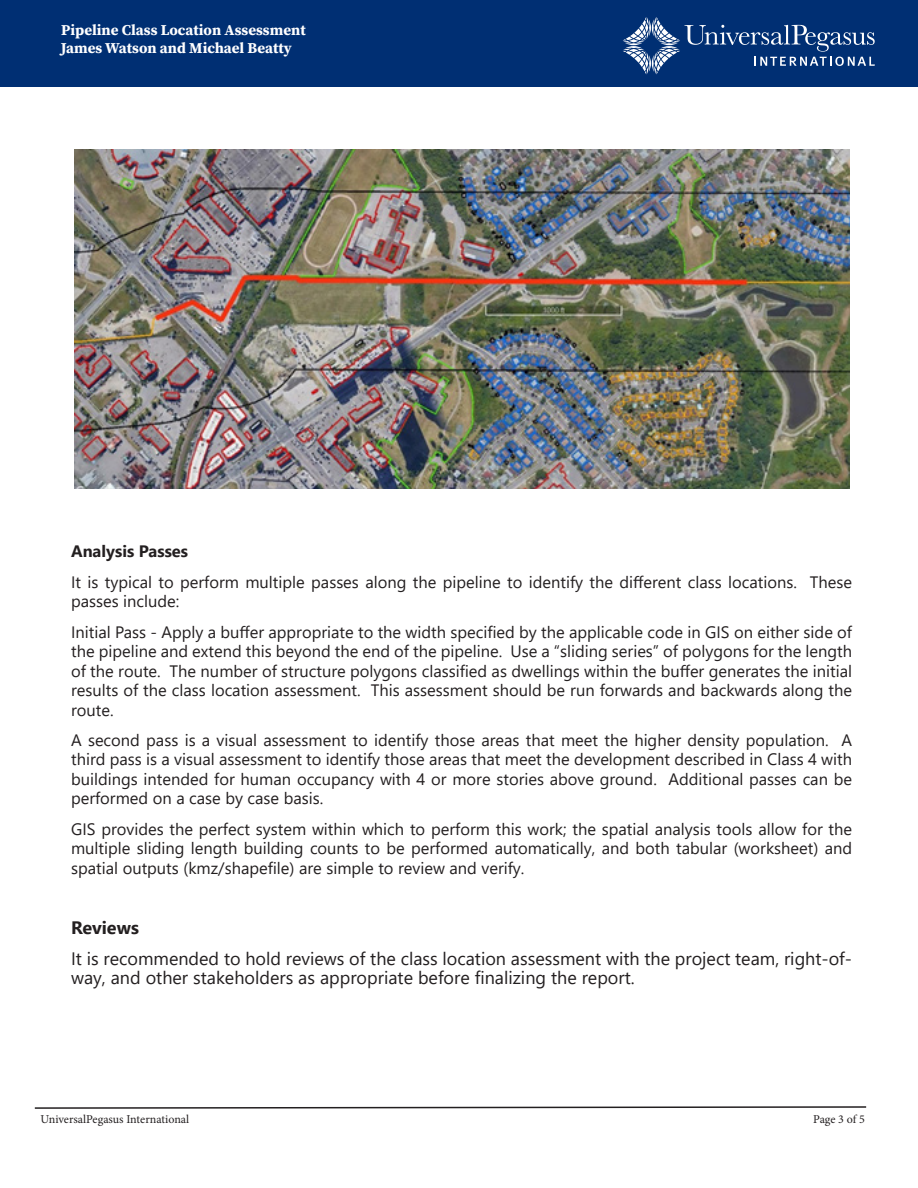
<style>
.page{position:relative;width:918px;height:1188px;background:#fff}
.page>*{position:absolute;margin:0;border:0;box-sizing:border-box;transform-origin:0 0}
.t1{font:18px/19.5px "Segoe UI";color:#231f20}
.t2{font:700 18px "Segoe UI";color:#231f20}
.t3{font:16.5px/19.5px "Segoe UI";color:#231f20;text-align:justify}
.t4{font:700 16.5px "Segoe UI";color:#231f20}
.t5{font:15px "Source Serif Variable";color:#fff}
.t6{font:12px "Minion Pro";letter-spacing:-.005em;color:#231f20}
</style>
<div class="page">
<svg style="left:34px;top:1106px;width:833px;height:3px"></svg>
<div style="left:0;top:0;width:918px;height:86px;background:#002f73"></div>
<svg style="left:623px;top:17px;width:252px;height:57px"></svg>
<img style="left:74px;top:150px;width:776px;height:339px">
<p class="t5" style="left:61px;top:20px;width:246px">Pipeline Class Location Assessment</p>
<p class="t5" style="left:61px;top:38px;width:232px">James Watson and Michael Beatty</p>
<p class="t4" style="left:71px;top:536px;width:119px">Analysis Passes</p>
<p class="t3" style="left:71px;top:571px;width:783px">It is typical to perform multiple passes along the pipeline to identify the different class locations. These passes include:</p>
<p class="t3" style="left:71px;top:620px;width:783px">Initial Pass - Apply a buffer appropriate to the width specified by the applicable code in GIS on either side of the pipeline and extend this beyond the end of the pipeline. Use a “sliding series” of polygons for the length of the route. The number of structure polygons classified as dwellings within the buffer generates the initial results of the class location assessment. This assessment should be run forwards and backwards along the route.</p>
<p class="t3" style="left:71px;top:729px;width:783px">A second pass is a visual assessment to identify those areas that meet the higher density population. A third pass is a visual assessment to identify those areas that meet the development described in Class 4 with buildings intended for human occupancy with 4 or more stories above ground. Additional passes can be performed on a case by case basis.</p>
<p class="t3" style="left:71px;top:818px;width:783px">GIS provides the perfect system within which to perform this work; the spatial analysis tools allow for the multiple sliding length building counts to be performed automatically, and both tabular (worksheet) and spatial outputs (kmz/shapefile) are simple to review and verify.</p>
<p class="t2" style="left:71px;top:911px;width:69px">Reviews</p>
<p class="t1" style="left:71px;top:947px;width:783px">It is recommended to hold reviews of the class location assessment with the project team, right-of&shy;way, and other stakeholders as appropriate before finalizing the report.</p>
<p class="t6" style="left:40px;top:1111px;width:150px">UniversalPegasus International</p>
<p class="t6" style="left:813px;top:1111px;width:53px">Page 3 of 5</p>
</div>
